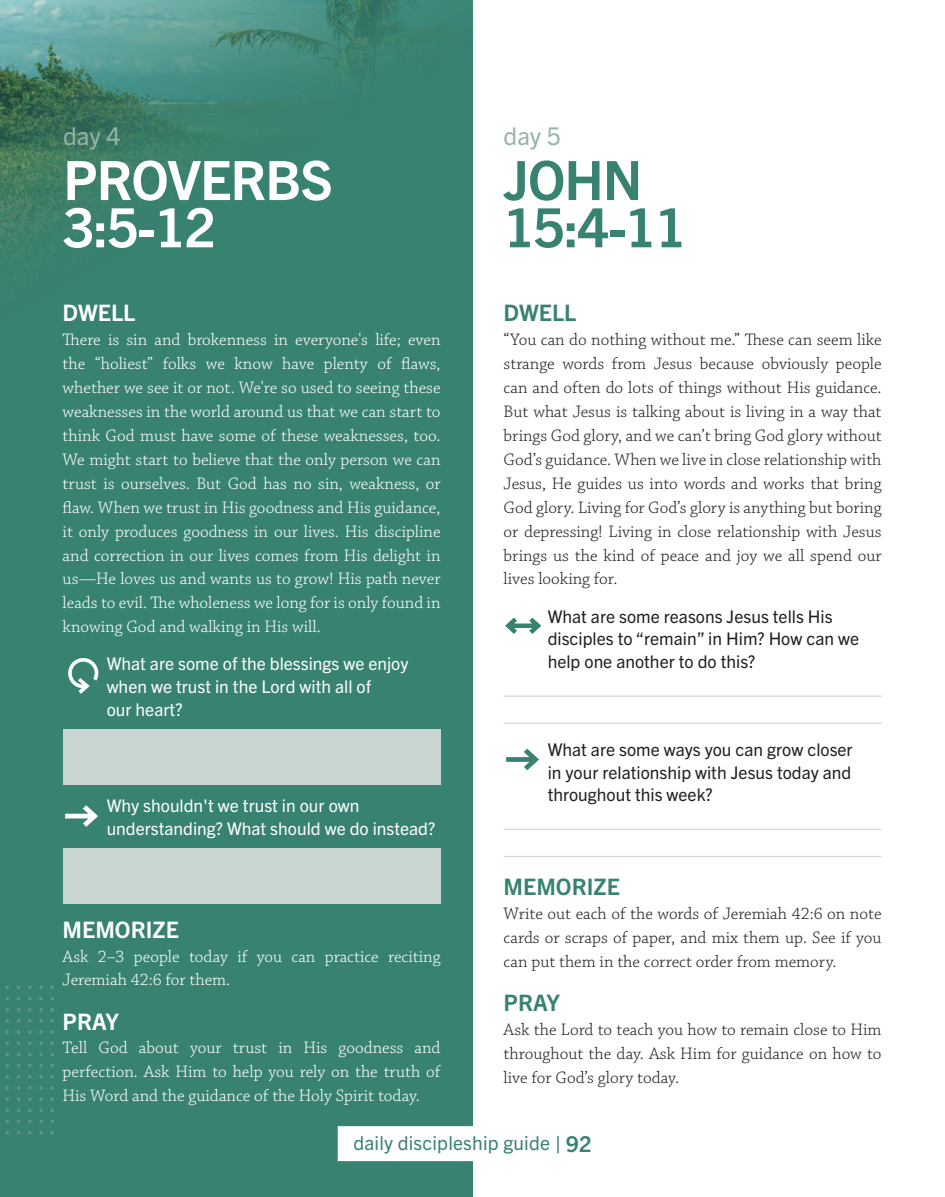
<style>
.page{position:relative;width:945px;height:1197px;background:#fff}
.page>*{position:absolute;margin:0;border:0;box-sizing:border-box;transform-origin:0 0}
.devo_verses{font:700 54.25px/47.2px "Trade Gothic Next LT Pro";letter-spacing:-.02em;color:#fff}
.devo_verses-2{font:700 54.25px/47.2px "Trade Gothic Next LT Pro";letter-spacing:-.02em;color:#388272}
.devo_day{font:24.5px "Trade Gothic Next LT Pro";letter-spacing:-.005em;color:#98b3aa}
.devo_subhead{font:700 22.75px "Trade Gothic Next LT Pro";color:#388272}
.devo_subhead-2{font:700 22.75px "Trade Gothic Next LT Pro";color:#fff}
.t1{font:19.25px "Trade Gothic Next LT Pro";letter-spacing:.01em;color:#388272}
.devo_text{font:300 17.5px/24px "Chaparral Pro";color:#fff;text-align:justify}
.devo_text-2{font:300 17.5px/24px "Chaparral Pro";color:#231f20;text-align:justify}
.devo_question_purple{font:17.5px/22.8px "Trade Gothic Next LT Pro";color:#231f20}
.devo_question_white{font:17.5px/22.8px "Trade Gothic Next LT Pro";color:#fff}
.s1{font-weight:700;font-size:21.88px}
</style>
<div class="page">
<div style="left:0;top:0;width:472px;height:1197px;background:#388272"></div>
<img style="left:0;top:0;width:426px;height:261px">
<hr style="left:504px;top:696px;width:378px;height:1px;background:#d8d9db">
<hr style="left:504px;top:723px;width:378px;height:1px;background:#d8d9db">
<hr style="left:504px;top:829px;width:378px;height:1px;background:#d8d9db">
<hr style="left:504px;top:856px;width:378px;height:1px;background:#d8d9db">
<svg style="left:505px;top:618px;width:36px;height:16px"></svg>
<svg style="left:506px;top:748px;width:33px;height:23px"></svg>
<svg style="left:68px;top:658px;width:31px;height:36px"></svg>
<div style="left:63px;top:729px;width:378px;height:56px;background:#c8d5d0"></div>
<svg style="left:65px;top:805px;width:33px;height:22px"></svg>
<div style="left:63px;top:849px;width:378px;height:55px;background:#c8d5d0"></div>
<div style="left:338px;top:1126px;width:269px;height:35px;background:#fff"></div>
<svg style="left:17px;top:1086px;width:3px;height:4px"></svg>
<svg style="left:39px;top:1097px;width:4px;height:4px"></svg>
<svg style="left:39px;top:1086px;width:4px;height:4px"></svg>
<svg style="left:39px;top:1030px;width:4px;height:4px"></svg>
<svg style="left:39px;top:1019px;width:4px;height:4px"></svg>
<p class="devo_day" style="left:63px;top:119px;width:59px">day 4</p>
<p class="devo_verses" style="left:63px;top:153px;width:271px">PROVERBS<br>3:5-12</p>
<p class="devo_subhead-2" style="left:63px;top:297px;width:74px">DWELL</p>
<p class="devo_text" style="left:63px;top:328px;width:380px">There is sin and brokenness in everyone's life; even the “holiest” folks we know have plenty of flaws, whether we see it or not. We're so used to seeing these weaknesses in the world around us that we can start to think God must have some of these weaknesses, too.<br>We might start to believe that the only person we can trust is ourselves. But God has no sin, weakness, or flaw. When we trust in His goodness and His guidance, it only produces goodness in our lives. His discipline and correction in our lives comes from His delight in us—He loves us and wants us to grow! His path never leads to evil. The wholeness we long for is only found in knowing God and walking in His will.</p>
<p class="devo_question_white" style="left:107px;top:652px;width:303px">What are some of the blessings we enjoy when we trust in the Lord with all of<br>our heart?</p>
<p class="devo_question_white" style="left:107px;top:794px;width:330px">Why shouldn't we trust in our own understanding? What should we do instead?</p>
<p class="devo_day" style="left:504px;top:119px;width:59px">day 5</p>
<p class="devo_verses-2" style="left:504px;top:153px;width:184px">JOHN<br>15:4-11</p>
<p class="devo_subhead" style="left:504px;top:297px;width:74px">DWELL</p>
<p class="devo_text-2" style="left:504px;top:328px;width:380px">“You can do nothing without me.” These can seem like strange words from Jesus because obviously people can and often do lots of things without His guidance.<br>But what Jesus is talking about is living in a way that brings God glory, and we can’t bring God glory without God’s guidance. When we live in close relationship with Jesus, He guides us into words and works that bring God glory. Living for God’s glory is anything but boring or depressing! Living in close relationship with Jesus brings us the kind of peace and joy we all spend our lives looking for.</p>
<p class="devo_question_purple" style="left:548px;top:604px;width:313px">What are some reasons Jesus tells His disciples to “remain” in Him? How can we help one another to do this?</p>
<p class="devo_question_purple" style="left:548px;top:737px;width:307px;text-align:justify">What are some ways you can grow closer in your relationship with Jesus today and throughout this week?</p>
<p class="devo_subhead" style="left:504px;top:871px;width:118px">MEMORIZE</p>
<p class="devo_text-2" style="left:504px;top:902px;width:380px">Write out each of the words of Jeremiah 42:6 on note cards or scraps of paper, and mix them up. See if you can put them in the correct order from memory.</p>
<p class="devo_subhead" style="left:504px;top:987px;width:58px">PRAY</p>
<p class="devo_text-2" style="left:504px;top:1018px;width:380px">Ask the Lord to teach you how to remain close to Him throughout the day. Ask Him for guidance on how to live for God’s glory today.</p>
<p class="devo_subhead-2" style="left:63px;top:913px;width:118px">MEMORIZE</p>
<p class="devo_text" style="left:63px;top:945px;width:380px">Ask 2–3 people today if you can practice reciting<br>Jeremiah 42:6 for them.</p>
<p class="devo_subhead-2" style="left:63px;top:1005px;width:58px">PRAY</p>
<p class="devo_text" style="left:63px;top:1037px;width:379px">Tell God about your trust in His goodness and perfection. Ask Him to help you rely on the truth of His Word and the guidance of the Holy Spirit today.</p>
<p class="t1" style="left:353px;top:1130px;width:240px">daily discipleship guide <span class="s1">| 92</span></p>
</div>
